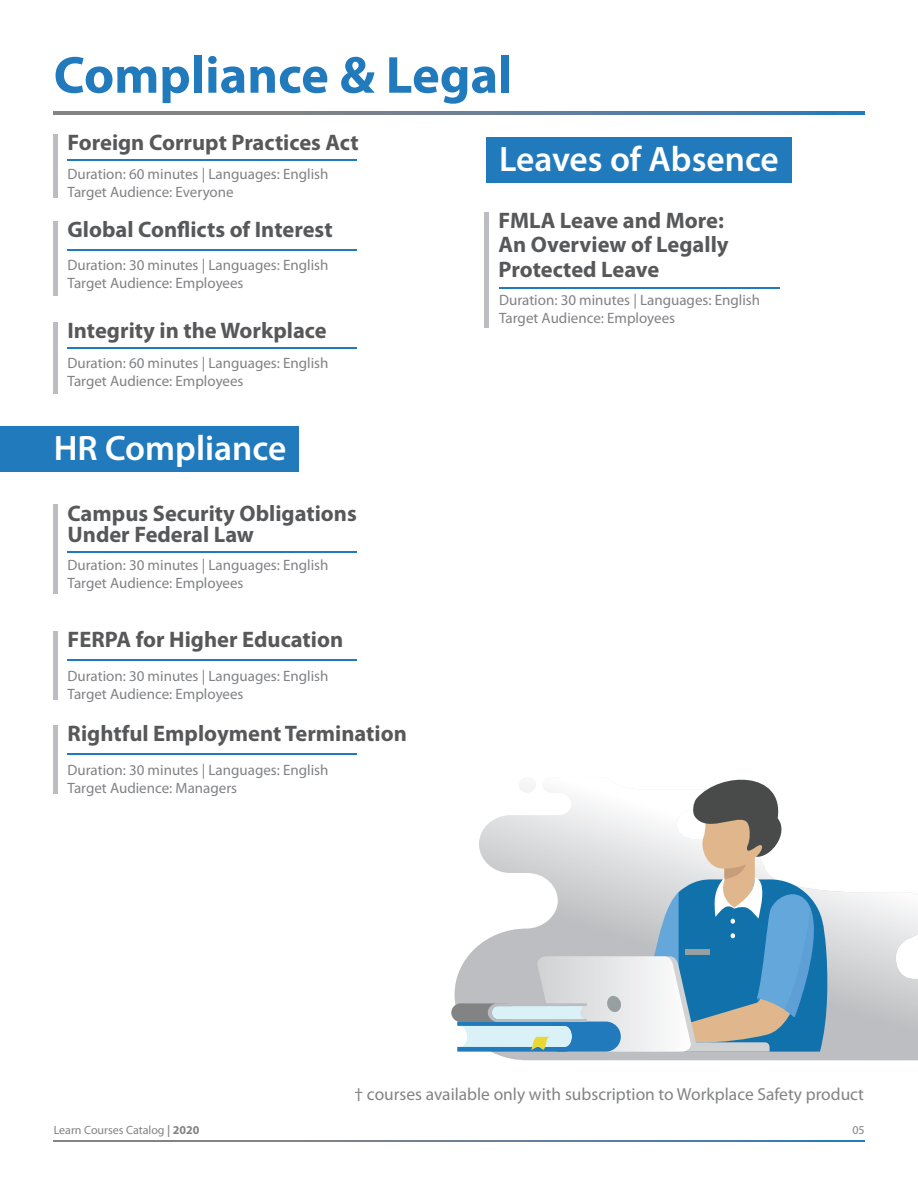
<style>
.page{position:relative;width:918px;height:1188px;background:#fff}
.page>*{position:absolute;margin:0;border:0;box-sizing:border-box;transform-origin:0 0}
.t1{font:700 52.5px "Myriad Pro";color:#217abc}
.t2{font:600 35.4px "Myriad Pro";color:#fff}
.t3{font:700 22.5px/24.6px "Myriad Pro";color:#57585a}
.t4{font:17.4px "Myriad Pro";color:#828383}
.t5{font:15px/18px "Myriad Pro";color:#808285}
.t6{font:12px "Myriad Pro";color:#828383}
.s1{font-weight:600}
.s2{font-weight:700}
</style>
<div class="page">
<svg style="left:455px;top:891px;width:463px;height:169px"></svg>
<svg style="left:54px;top:1140px;width:811px;height:2px;background:#667f97"></svg>
<svg style="left:54px;top:112px;width:811px;height:3px;background:#667f97"></svg>
<svg style="left:451px;top:1003px;width:63px;height:19px"></svg>
<svg style="left:457px;top:779px;width:372px;height:273px"></svg>
<div style="left:685px;top:949px;width:24px;height:6px;background:#989fa0"></div>
<hr style="left:499px;top:287px;width:281px;height:1px;background:#217abc">
<div style="left:484px;top:212px;width:5px;height:115px;background:#bcbdc0"></div>
<hr style="left:67px;top:159px;width:290px;height:2px;background:#217abc">
<div style="left:53px;top:134px;width:5px;height:64px;background:#bcbdc0"></div>
<hr style="left:67px;top:250px;width:290px;height:1px;background:#217abc">
<div style="left:53px;top:221px;width:5px;height:75px;background:#bcbdc0"></div>
<hr style="left:67px;top:347px;width:290px;height:1px;background:#217abc">
<div style="left:53px;top:322px;width:5px;height:72px;background:#bcbdc0"></div>
<hr style="left:67px;top:551px;width:290px;height:2px;background:#217abc">
<div style="left:53px;top:505px;width:5px;height:89px;background:#bcbdc0"></div>
<hr style="left:67px;top:659px;width:290px;height:2px;background:#217abc">
<div style="left:53px;top:631px;width:5px;height:69px;background:#bcbdc0"></div>
<hr style="left:67px;top:753px;width:290px;height:2px;background:#217abc">
<div style="left:53px;top:725px;width:5px;height:69px;background:#bcbdc0"></div>
<div style="left:486px;top:137px;width:306px;height:46px;background:#217abc"></div>
<div style="left:0;top:426px;width:299px;height:46px;background:#217abc"></div>
<h1 class="t1" style="left:54px;top:46px;width:460px">Compliance &amp; Legal</h1>
<h3 class="t3" style="left:67px;top:130px;width:293px">Foreign Corrupt Practices Act</h3>
<p class="t5" style="left:68px;top:165px;width:263px">Duration: 60 minutes | Languages: English<br>Target Audience: Everyone</p>
<h3 class="t3" style="left:67px;top:217px;width:267px">Global Conflicts of Interest</h3>
<p class="t5" style="left:68px;top:256px;width:263px">Duration: 30 minutes | Languages: English<br>Target Audience: Employees</p>
<h3 class="t3" style="left:67px;top:318px;width:261px">Integrity in the Workplace</h3>
<p class="t5" style="left:68px;top:355px;width:263px">Duration: 60 minutes | Languages: English<br>Target Audience: Employees</p>
<h2 class="t2" style="left:54px;top:429px;width:234px">HR Compliance</h2>
<h3 class="t3" style="left:67px;top:503px;width:291px;line-height:21.6px">Campus Security Obligations<br>Under Federal Law</h3>
<p class="t5" style="left:68px;top:556px;width:263px">Duration: 30 minutes | Languages: English<br>Target Audience: Employees</p>
<h3 class="t3" style="left:67px;top:628px;width:277px">FERPA for Higher Education</h3>
<p class="t5" style="left:68px;top:667px;width:263px">Duration: 30 minutes | Languages: English<br>Target Audience: Employees</p>
<h3 class="t3" style="left:67px;top:722px;width:341px">Rightful Employment Termination</h3>
<p class="t5" style="left:68px;top:761px;width:263px">Duration: 30 minutes | Languages: English<br>Target Audience: Managers</p>
<h2 class="t2" style="left:499px;top:140px;width:281px">Leaves of Absence</h2>
<h3 class="t3" style="left:498px;top:208px;width:232px">FMLA Leave and More:<br>An Overview of Legally<br>Protected Leave</h3>
<p class="t5" style="left:499px;top:292px;width:263px">Duration: 30 minutes | Languages: English<br>Target Audience: Employees</p>
<p class="t6" style="left:54px;top:1124px;width:147px">Learn Courses Catalog <span class="s1">|</span> <span class="s2">2020</span></p>
<p class="t4" style="left:355px;top:1085px;width:511px">† courses available only with subscription to Workplace Safety product</p>
<p class="t6" style="left:852px;top:1124px;width:14px">05</p>
</div>
